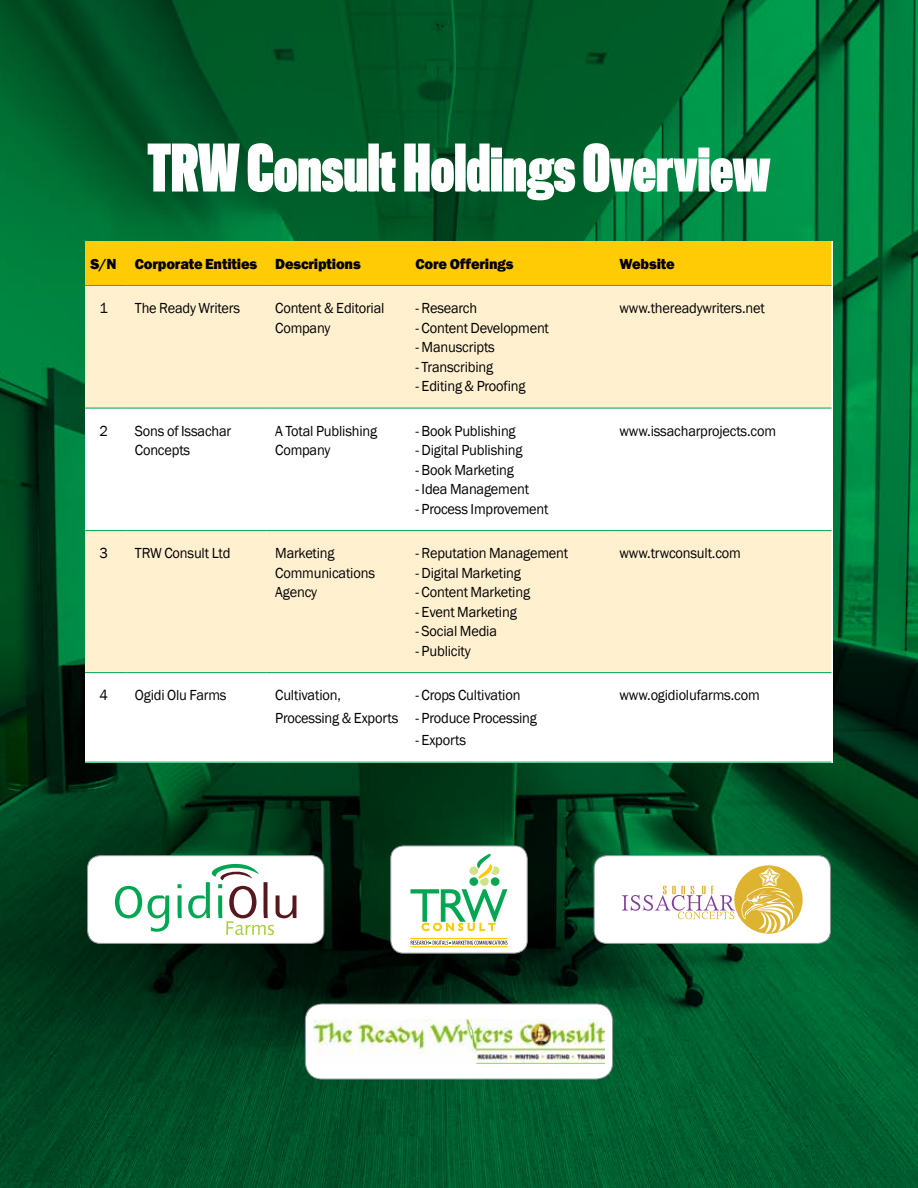
<style>
.page{position:relative;width:918px;height:1188px;background:#fff}
.page>*{position:absolute;margin:0;border:0;box-sizing:border-box;transform-origin:0 0}
.t1{font:700 60px "Titling Gothic FB Skyline";color:#fff}
.t2{font:15px/19.5px "Franklin Gothic";letter-spacing:-.015em;color:#000;scale:.96 1}
.t3{font:800 15px "Franklin Gothic";letter-spacing:-.01em;color:#000}
</style>
<div class="page">
<img style="left:0;top:0;width:918px;height:1188px">
<div style="left:85px;top:241px;width:747px;height:522px;background:#fff"></div>
<div style="left:85px;top:241px;width:746px;height:44px;background:#ffcb05"></div>
<svg style="left:85px;top:286px;width:746px;height:386px;fill:#fff1d0"></svg>
<hr style="left:85px;top:285px;width:41px;height:1px;background:#01adc1">
<hr style="left:126px;top:285px;width:141px;height:1px;background:#01adc1">
<hr style="left:267px;top:285px;width:140px;height:1px;background:#01adc1">
<hr style="left:407px;top:285px;width:204px;height:1px;background:#01adc1">
<hr style="left:611px;top:285px;width:220px;height:1px;background:#01adc1">
<hr style="left:85px;top:408px;width:41px;height:1px;background:#00a651">
<hr style="left:126px;top:408px;width:141px;height:1px;background:#00a651">
<hr style="left:267px;top:408px;width:140px;height:1px;background:#00a651">
<hr style="left:407px;top:408px;width:204px;height:1px;background:#00a651">
<hr style="left:611px;top:408px;width:220px;height:1px;background:#00a651">
<hr style="left:85px;top:530px;width:41px;height:1px;background:#00a651">
<hr style="left:126px;top:530px;width:141px;height:1px;background:#00a651">
<hr style="left:267px;top:530px;width:140px;height:1px;background:#00a651">
<hr style="left:407px;top:530px;width:204px;height:1px;background:#00a651">
<hr style="left:611px;top:530px;width:220px;height:1px;background:#00a651">
<hr style="left:85px;top:672px;width:41px;height:1px;background:#00a651">
<hr style="left:126px;top:672px;width:141px;height:1px;background:#00a651">
<hr style="left:267px;top:672px;width:140px;height:1px;background:#00a651">
<hr style="left:407px;top:672px;width:204px;height:1px;background:#00a651">
<hr style="left:611px;top:672px;width:220px;height:1px;background:#00a651">
<hr style="left:85px;top:762px;width:41px;height:1px;background:#00a651">
<hr style="left:126px;top:762px;width:141px;height:1px;background:#00a651">
<hr style="left:267px;top:762px;width:140px;height:1px;background:#00a651">
<hr style="left:407px;top:762px;width:204px;height:1px;background:#00a651">
<hr style="left:611px;top:762px;width:220px;height:1px;background:#00a651">
<div style="left:391px;top:846px;width:136px;height:107px;background:#fff;border-radius:13px"></div>
<div style="left:390px;top:846px;width:138px;height:108px;border:1px solid #939598;border-radius:13px"></div>
<svg style="left:410px;top:889px;width:97px;height:43px"></svg>
<svg style="left:491px;top:877px;width:9px;height:9px"></svg>
<svg style="left:491px;top:866px;width:9px;height:9px"></svg>
<div style="left:480px;top:877px;width:9px;height:9px;background:#d2e288;border-radius:50%"></div>
<svg style="left:469px;top:877px;width:9px;height:9px"></svg>
<svg style="left:473px;top:853px;width:23px;height:29px"></svg>
<div style="left:469px;top:866px;width:9px;height:9px;background:#d2e288;border-radius:50%"></div>
<hr style="left:410px;top:938px;width:97px;height:1px;background:#ffcb05">
<hr style="left:410px;top:946px;width:97px;height:1px;background:#ffcb05">
<svg style="left:411px;top:941px;width:97px;height:4px"></svg>
<div style="left:88px;top:856px;width:236px;height:87px;background:#fff;border-radius:13px"></div>
<div style="left:87px;top:855px;width:237px;height:89px;border:1px solid #939598;border-radius:13px"></div>
<svg style="left:115px;top:853px;width:181px;height:82px"></svg>
<div style="left:594px;top:856px;width:236px;height:87px;background:#fff;border-radius:13px"></div>
<div style="left:594px;top:855px;width:237px;height:89px;border:1px solid #939598;border-radius:13px"></div>
<svg style="left:622px;top:886px;width:113px;height:33px"></svg>
<div style="left:734px;top:865px;width:69px;height:69px;background:#ddb32f;border-radius:50%"></div>
<svg style="left:741px;top:867px;width:53px;height:67px"></svg>
<div style="left:305px;top:1004px;width:308px;height:75px;background:#fff;border-radius:17px"></div>
<div style="left:305px;top:1003px;width:308px;height:77px;border:1px solid #939598;border-radius:17px"></div>
<img style="left:313px;top:1020px;width:292px;height:43px">
<h1 class="t1" style="left:147px;top:134px;width:625px">TRW Consult Holdings Overview</h1>
<p class="t3" style="left:91px;top:254px;width:272px">S/N Corporate Entities Descriptions</p>
<p class="t3" style="left:416px;top:254px;width:100px">Core Offerings</p>
<p class="t3" style="left:620px;top:254px;width:57px">Website</p>
<p class="t2" style="left:99px;top:299px;width:10px">1</p>
<p class="t2" style="left:135px;top:299px;width:111px">The Ready Writers</p>
<p class="t2" style="left:275px;top:299px;width:115px">Content &amp; Editorial<br>Company</p>
<p class="t2" style="left:416px;top:299px;width:66px">- Research</p>
<p class="t2" style="left:620px;top:299px;width:153px">www.thereadywriters.net</p>
<p class="t2" style="left:416px;top:318px;width:141px">- Content Development</p>
<p class="t2" style="left:416px;top:338px;width:84px">- Manuscripts</p>
<p class="t2" style="left:416px;top:357px;width:82px">- Transcribing</p>
<p class="t2" style="left:416px;top:377px;width:116px">- Editing &amp; Proofing</p>
<p class="t2" style="left:99px;top:421px;width:10px">2</p>
<p class="t2" style="left:135px;top:421px;width:102px">Sons of Issachar<br>Concepts</p>
<p class="t2" style="left:275px;top:421px;width:108px">A Total Publishing<br>Company</p>
<p class="t2" style="left:416px;top:421px;width:106px">- Book Publishing</p>
<p class="t2" style="left:416px;top:441px;width:113px">- Digital Publishing</p>
<p class="t2" style="left:416px;top:460px;width:104px">- Book Marketing</p>
<p class="t2" style="left:416px;top:480px;width:120px">- Idea Management</p>
<p class="t2" style="left:416px;top:499px;width:140px">- Process Improvement</p>
<p class="t2" style="left:99px;top:544px;width:10px">3</p>
<p class="t2" style="left:135px;top:544px;width:101px">TRW Consult Ltd</p>
<p class="t2" style="left:275px;top:544px;width:106px">Marketing<br>Communications<br>Agency</p>
<p class="t2" style="left:416px;top:544px;width:161px">- Reputation Management</p>
<p class="t2" style="left:416px;top:563px;width:111px">- Digital Marketing</p>
<p class="t2" style="left:416px;top:583px;width:121px">- Content Marketing</p>
<p class="t2" style="left:416px;top:602px;width:107px">- Event Marketing</p>
<p class="t2" style="left:416px;top:622px;width:86px">- Social Media</p>
<p class="t2" style="left:416px;top:641px;width:59px">- Publicity</p>
<p class="t2" style="left:99px;top:686px;width:10px">4</p>
<p class="t2" style="left:135px;top:686px;width:97px">Ogidi Olu Farms</p>
<p class="t2" style="left:275px;top:684px;width:130px;line-height:22.5px">Cultivation,<br>Processing &amp; Exports</p>
<p class="t2" style="left:416px;top:686px;width:111px">- Crops Cultivation</p>
<p class="t2" style="left:416px;top:708px;width:128px">- Produce Processing</p>
<p class="t2" style="left:416px;top:731px;width:54px">- Exports</p>
<p class="t2" style="left:620px;top:421px;width:165px">www.issacharprojects.com</p>
<p class="t2" style="left:620px;top:544px;width:128px">www.trwconsult.com</p>
<p class="t2" style="left:620px;top:686px;width:148px">www.ogidiolufarms.com</p>
</div>
